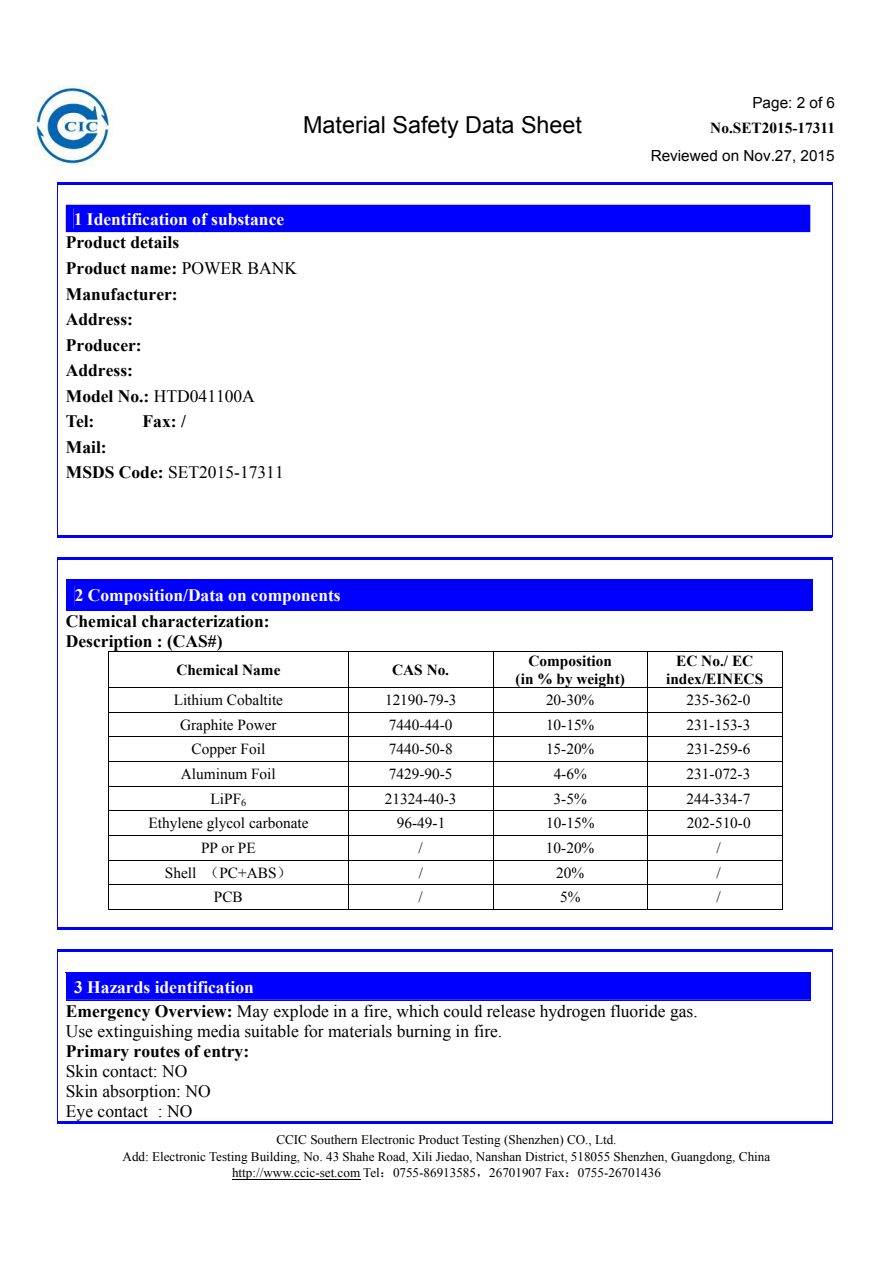
<style>
.page{position:relative;width:893px;height:1263px;background:#fff}
.page>*{position:absolute;margin:0;border:0;box-sizing:border-box;transform-origin:0 0}
.t1{font:23.4px "Arial";color:#000}
.t2{font:17.55px/20.1px "Times New Roman";color:#000}
.t3{font:700 17.55px/25.5px "Times New Roman";color:#000}
.t4{font:700 17.55px/23.9px "Times New Roman";color:#fff}
.t5{font:15.3px "Times New Roman";color:#000}
.t6{font:700 15.3px/17.5px "Times New Roman";color:#000;text-align:center}
.t7{font:15.3px/28px "Arial";color:#000;text-align:right}
.t8{font:13.2px/16.8px "Times New Roman";color:#000;text-align:center}
.s1{font-family:"Times New Roman";font-weight:700}
.s2{color:#000}
.s3{font-weight:400}
.s4{font-family:"Sim Sun"}
.s5{font-weight:700;color:#fff}
.s6{font-weight:700}
</style>
<div class="page">
<hr style="left:232px;top:1179px;width:128px;height:1px;background:#000">
<img style="left:34px;top:86px;width:79px;height:81px">
<div style="left:66px;top:205px;width:744px;height:27px;background:#00f"></div>
<div style="left:74px;top:208px;width:728px;height:20px;background:#00f"></div>
<hr style="left:58px;top:182px;width:775px;height:3px;background:#00f">
<hr style="left:58px;top:185px;width:1px;height:350px;background:#00f">
<hr style="left:58px;top:535px;width:774px;height:2px;background:#00f">
<hr style="left:832px;top:185px;width:1px;height:352px;background:#00f">
<div style="left:66px;top:580px;width:746px;height:31px;background:#00f"></div>
<hr style="left:108px;top:651px;width:674px;height:1px;background:#000">
<hr style="left:108px;top:652px;width:1px;height:35px;background:#000">
<hr style="left:348px;top:652px;width:1px;height:35px;background:#000">
<hr style="left:493px;top:652px;width:1px;height:35px;background:#000">
<hr style="left:647px;top:652px;width:1px;height:35px;background:#000">
<hr style="left:782px;top:652px;width:1px;height:35px;background:#000">
<hr style="left:108px;top:687px;width:674px;height:1px;background:#000">
<hr style="left:108px;top:712px;width:674px;height:1px;background:#000">
<hr style="left:108px;top:736px;width:674px;height:1px;background:#000">
<hr style="left:108px;top:761px;width:674px;height:1px;background:#000">
<hr style="left:108px;top:786px;width:674px;height:1px;background:#000">
<hr style="left:108px;top:810px;width:674px;height:1px;background:#000">
<hr style="left:108px;top:835px;width:674px;height:1px;background:#000">
<hr style="left:108px;top:860px;width:674px;height:1px;background:#000">
<hr style="left:108px;top:884px;width:674px;height:1px;background:#000">
<svg style="left:108px;top:688px;width:1px;height:221px"></svg>
<hr style="left:108px;top:909px;width:240px;height:1px;background:#000">
<svg style="left:348px;top:688px;width:1px;height:222px"></svg>
<hr style="left:349px;top:909px;width:144px;height:1px;background:#000">
<svg style="left:493px;top:688px;width:1px;height:222px"></svg>
<hr style="left:494px;top:909px;width:153px;height:1px;background:#000">
<svg style="left:647px;top:688px;width:1px;height:222px"></svg>
<hr style="left:648px;top:909px;width:134px;height:1px;background:#000">
<svg style="left:782px;top:688px;width:1px;height:222px"></svg>
<hr style="left:58px;top:557px;width:775px;height:2px;background:#00f">
<hr style="left:58px;top:559px;width:1px;height:369px;background:#00f">
<hr style="left:58px;top:928px;width:774px;height:2px;background:#00f">
<hr style="left:832px;top:559px;width:1px;height:371px;background:#00f">
<div style="left:66px;top:972px;width:745px;height:29px;background:#00f"></div>
<hr style="left:58px;top:950px;width:775px;height:2px;background:#00f">
<hr style="left:58px;top:952px;width:1px;height:169px;background:#00f">
<hr style="left:58px;top:1121px;width:774px;height:3px;background:#00f">
<hr style="left:832px;top:952px;width:1px;height:172px;background:#00f">
<p class="t7" style="left:752px;top:89px;width:84px">Page: 2 of 6</p>
<p class="t1" style="left:303px;top:110px;width:280px">Material Safety Data Sheet</p>
<p class="t7" style="left:651px;top:114px;width:186px"><span class="s1">No.SET2015-17311<br></span>Reviewed on Nov.27, 2015</p>
<p class="t4" style="left:66px;top:206px;width:220px;text-indent:8px">1 Identification of substance<br><span class="s2">Product details</span></p>
<p class="t3" style="left:66px;top:255px;width:233px">Product name: <span class="s3">POWER BANK<br></span>Manufacturer:<br>Address:<br>Producer:<br>Address:<br>Model No.: <span class="s3">HTD041100A<br></span>Tel:</p>
<p class="t3" style="left:143px;top:408px;width:45px">Fax: /</p>
<p class="t3" style="left:66px;top:434px;width:219px">Mail:<br>MSDS Code: <span class="s3">SET2015-17311</span></p>
<p class="t4" style="left:66px;top:582px;width:276px;line-height:25.7px;text-indent:9px">2 Composition/Data on components<br><span class="s2">Chemical characterization:</span></p>
<p class="t3" style="left:66px;top:628px;width:158px">Description : (CAS#)</p>
<p class="t6" style="left:176px;top:661px;width:106px">Chemical Name</p>
<p class="t6" style="left:392px;top:661px;width:58px">CAS No.</p>
<p class="t6" style="left:516px;top:652px;width:111px">Composition<br>(in % by weight)</p>
<p class="t6" style="left:666px;top:652px;width:98px">EC No./ EC index/EINECS</p>
<p class="t5" style="left:174px;top:690px;width:111px">Lithium Cobaltite</p>
<p class="t5" style="left:385px;top:690px;width:73px">12190-79-3</p>
<p class="t5" style="left:546px;top:690px;width:50px">20-30%</p>
<p class="t5" style="left:687px;top:690px;width:65px">235-362-0</p>
<p class="t5" style="left:180px;top:714px;width:98px">Graphite Power</p>
<p class="t5" style="left:389px;top:714px;width:65px">7440-44-0</p>
<p class="t5" style="left:546px;top:714px;width:50px">10-15%</p>
<p class="t5" style="left:686px;top:714px;width:65px">231-153-3</p>
<p class="t5" style="left:192px;top:739px;width:75px">Copper Foil</p>
<p class="t5" style="left:389px;top:739px;width:65px">7440-50-8</p>
<p class="t5" style="left:546px;top:739px;width:50px">15-20%</p>
<p class="t5" style="left:687px;top:739px;width:65px">231-259-6</p>
<p class="t5" style="left:181px;top:764px;width:96px">Aluminum Foil</p>
<p class="t5" style="left:389px;top:764px;width:65px">7429-90-5</p>
<p class="t5" style="left:554px;top:764px;width:35px">4-6%</p>
<p class="t5" style="left:686px;top:764px;width:65px">231-072-3</p>
<p class="t5" style="left:211px;top:788px;width:37px">LiPF<sub>6</sub></p>
<p class="t5" style="left:385px;top:788px;width:73px">21324-40-3</p>
<p class="t5" style="left:554px;top:788px;width:35px">3-5%</p>
<p class="t5" style="left:686px;top:788px;width:65px">244-334-7</p>
<p class="t5" style="left:148px;top:813px;width:162px">Ethylene glycol carbonate</p>
<p class="t5" style="left:397px;top:813px;width:50px">96-49-1</p>
<p class="t5" style="left:546px;top:813px;width:50px">10-15%</p>
<p class="t5" style="left:687px;top:813px;width:65px">202-510-0</p>
<p class="t5" style="left:201px;top:838px;width:56px">EPr oPP</p>
<p class="t5" style="left:419px;top:838px;width:6px">/</p>
<p class="t5" style="left:546px;top:838px;width:50px">%02 - 01</p>
<p class="t5" style="left:716px;top:838px;width:6px">/</p>
<p class="t5" style="left:165px;top:862px;width:128px">Shell <span class="s4">（</span>PC+ABS<span class="s4">）</span></p>
<p class="t5" style="left:419px;top:862px;width:6px">/</p>
<p class="t5" style="left:556px;top:862px;width:30px">20%</p>
<p class="t5" style="left:716px;top:862px;width:6px">/</p>
<p class="t5" style="left:214px;top:887px;width:30px">CP B</p>
<p class="t5" style="left:419px;top:887px;width:6px">/</p>
<p class="t5" style="left:560px;top:887px;width:22px">%5</p>
<p class="t5" style="left:716px;top:887px;width:6px">/</p>
<p class="t2" style="left:66px;top:974px;width:633px;line-height:24px;text-indent:8px"><span class="s5">3 Hazards identification<br></span><span class="s6">Emergency Overview:</span> May explode in a fire, which could release hydrogen fluoride gas.</p>
<p class="t2" style="left:66px;top:1021px;width:438px">Use extinguishing media suitable for materials burning in fire.<br><span class="s6">Primary routes of entry:<br></span>Skin contact: NO<br>Skin absorption: NO<br>Eye contact : NO</p>
<p class="t8" style="left:123px;top:1131px;width:649px">CCIC Southern Electronic Product Testing (Shenzhen) CO., Ltd.<br>Add: Electronic Testing Building, No. 43 Shahe Road, Xili Jiedao, Nanshan District, 518055 Shenzhen, Guangdong, China http://www.ccic-set.com Tel<span class="s4">：</span>0755-86913585<span class="s4">，</span>26701907 Fax<span class="s4">：</span>0755-26701436</p>
</div>
